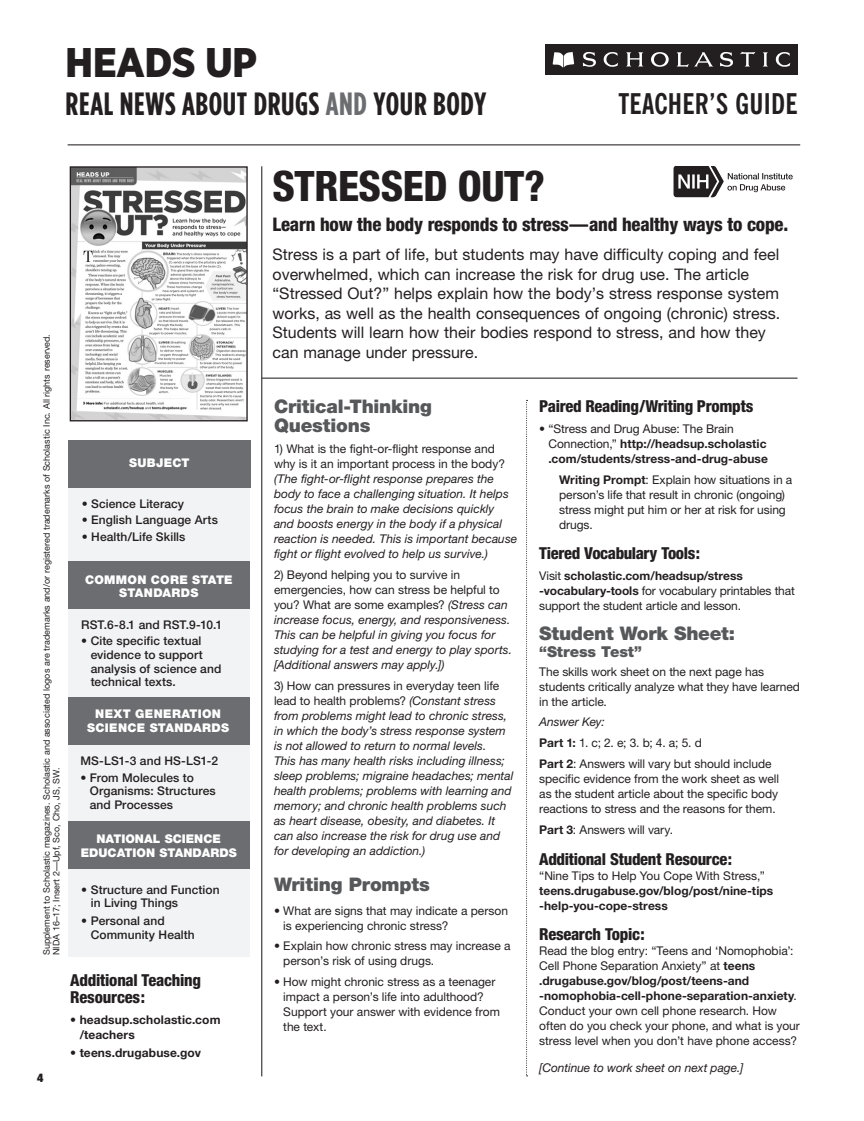
<style>
.page{position:relative;width:864px;height:1121px;background:#fff}
.page>*{position:absolute;margin:0;border:0;box-sizing:border-box;transform-origin:0 0}
.t1{font:800 condensed 42px "Helvetica Neue";letter-spacing:-.01em;color:#231f20}
.t2{font:900 41.4px "Gotham Narrow";color:#231f20}
.t3{font:700 32.25px "Gotham Condensed";letter-spacing:.02em;color:#231f20}
.t4{font:700 condensed 28.5px "News Gothic BT";letter-spacing:.01em;color:#231f20}
.t5{font:900 18.75px/19.2px "Helvetica Neue";letter-spacing:-.015em;color:#57585a}
.t6{font:800 condensed 18.75px "Helvetica Neue";letter-spacing:-.01em;color:#231f20}
.t7{font:800 condensed 16.5px/16.5px "Helvetica Neue";letter-spacing:-.02em;color:#231f20}
.t8{font:15.9px/19.5px "Helvetica Neue";color:#231f20}
.t9{font:900 15px "Helvetica Neue";letter-spacing:-.005em;color:#57585a}
.t10{font:12px/15px "Helvetica Neue";letter-spacing:-.005em;color:#231f20}
.t11{font:italic 12px/15px "Helvetica Neue";color:#231f20}
.t12{font:500 12px/13.5px "Helvetica Neue";letter-spacing:.005em;color:#231f20}
.t13{font:700 12px/15px "Helvetica Neue";letter-spacing:.005em;color:#231f20}
.t14{font:900 12px/13.5px "Helvetica Neue";letter-spacing:.015em;color:#fff;text-align:center}
.t15{font:900 expanded 12px "Helvetica Neue";color:#231f20}
.t16{font:9px/9.8px "Helvetica Neue";color:#231f20}
.s1{color:#6c6d70}
.s2{font-weight:400}
.s3{font-style:normal}
.s4{font-weight:700}
.s5{font-style:italic}
</style>
<div class="page">
<div style="left:545px;top:44px;width:253px;height:30px;background:#231f20"></div>
<svg style="left:553px;top:52px;width:21px;height:16px"></svg>
<svg style="left:583px;top:52px;width:13px;height:15px"></svg>
<svg style="left:603px;top:52px;width:15px;height:15px"></svg>
<svg style="left:626px;top:52px;width:17px;height:14px"></svg>
<svg style="left:720px;top:52px;width:13px;height:15px"></svg>
<svg style="left:740px;top:52px;width:15px;height:14px"></svg>
<svg style="left:763px;top:52px;width:5px;height:14px"></svg>
<svg style="left:775px;top:52px;width:15px;height:15px"></svg>
<svg style="left:651px;top:52px;width:18px;height:15px"></svg>
<svg style="left:677px;top:52px;width:36px;height:15px"></svg>
<svg style="left:69px;top:166px;width:179px;height:256px"></svg>
<hr style="left:261px;top:166px;width:1px;height:910px;background:#231f20">
<svg style="left:526px;top:400px;width:2px;height:676px"></svg>
<svg style="left:674px;top:166px;width:119px;height:31px"></svg>
<hr style="left:68px;top:144px;width:732px;height:1px;background:#231f20">
<hr style="left:262px;top:377px;width:536px;height:1px;background:#231f20">
<div style="left:69px;top:440px;width:181px;height:516px;background:#f2f3f4"></div>
<div style="left:69px;top:440px;width:182px;height:47px;background:#6c6d70"></div>
<div style="left:69px;top:562px;width:181px;height:47px;background:#6c6d70"></div>
<div style="left:69px;top:697px;width:181px;height:47px;background:#6c6d70"></div>
<div style="left:69px;top:821px;width:181px;height:47px;background:#6c6d70"></div>
<h2 class="t2" style="left:66px;top:37px;width:193px">HEADS UP</h2>
<h3 class="t3" style="left:66px;top:84px;width:422px">REAL NEWS ABOUT DRUGS <span class="s1">AND</span> YOUR BODY</h3>
<h3 class="t4" style="left:618px;top:86px;width:181px">TEACHER’S GUIDE</h3>
<p class="t16" style="left:42px;top:955px;width:622px;rotate:-90deg">Supplement to Scholastic magazines. Scholastic and associated logos are trademarks and/or registered trademarks of Scholastic Inc. All rights reserved.<br>NIDA 16–17; Insert 2—Upf, Sco, Cho, JS, SW.</p>
<p class="t15" style="left:37px;top:1069px;width:8px">4</p>
<p class="t14" style="left:129px;top:456px;width:62px">SUBJECT</p>
<p class="t12" style="left:82px;top:496px;width:104px">• Science Literacy</p>
<p class="t12" style="left:82px;top:513px;width:138px">• English Language Arts</p>
<p class="t12" style="left:82px;top:529px;width:105px">• Health/Life Skills</p>
<p class="t14" style="left:85px;top:572px;width:149px">COMMON CORE STATE<br>STANDARDS</p>
<p class="t12" style="left:81px;top:618px;width:143px">RST.6-8.1 and RST.9-10.1</p>
<p class="t12" style="left:91px;top:634px;width:132px;text-indent:-9px">• Cite specific textual evidence to support analysis of science and technical texts.</p>
<p class="t14" style="left:87px;top:707px;width:143px">NEXT GENERATION<br>SCIENCE STANDARDS</p>
<p class="t12" style="left:80px;top:754px;width:139px">MS-LS1-3 and HS-LS1-2</p>
<p class="t12" style="left:90px;top:770px;width:127px;text-indent:-9px">• From Molecules to<br>Organisms: Structures and Processes</p>
<p class="t14" style="left:81px;top:832px;width:158px">NATIONAL SCIENCE<br>EDUCATION STANDARDS</p>
<p class="t12" style="left:91px;top:882px;width:130px;text-indent:-10px">• Structure and Function in Living Things</p>
<p class="t12" style="left:91px;top:914px;width:106px;text-indent:-10px">• Personal and<br>Community Health</p>
<h3 class="t7" style="left:70px;top:971px;width:132px">Additional Teaching<br>Resources:</h3>
<p class="t13" style="left:80px;top:1011px;width:142px;text-indent:-9px"><span class="s2">•</span> headsup.scholastic.com /teachers</p>
<p class="t13" style="left:70px;top:1044px;width:132px"><span class="s2">•</span> teens.drugabuse.gov</p>
<h1 class="t1" style="left:273px;top:160px;width:274px">STRESSED OUT?</h1>
<h3 class="t6" style="left:273px;top:212px;width:517px">Learn how the body responds to stress—and healthy ways to cope.</h3>
<p class="t8" style="left:273px;top:245px;width:509px">Stress is a part of life, but students may have difficulty coping and feel overwhelmed, which can increase the risk for drug use. The article “Stressed Out?” helps explain how the body’s stress response system works, as well as the health consequences of ongoing (chronic) stress.<br>Students will learn how their bodies respond to stress, and how they can manage under pressure.</p>
<h3 class="t5" style="left:274px;top:396px;width:160px">Critical-Thinking<br>Questions</h3>
<p class="t10" style="left:274px;top:441px;width:233px">1) What is the fight-or-flight response and why is it an important process in the body?</p>
<p class="t11" style="left:274px;top:471px;width:245px">(The fight-or-flight response prepares the body to face a challenging situation. It helps focus the brain to make decisions quickly and boosts energy in the body if a physical reaction is needed. This is important because fight or flight evolved to help us survive.)</p>
<p class="t11" style="left:274px;top:567px;width:240px"><span class="s3">2) Beyond helping you to survive in emergencies, how can stress be helpful to you? What are some examples?</span> (Stress can increase focus, energy, and responsiveness.<br>This can be helpful in giving you focus for studying for a test and energy to play sports. [Additional answers may apply.])</p>
<p class="t11" style="left:274px;top:678px;width:241px"><span class="s3">3) How can pressures in everyday teen life lead to health problems?</span> (Constant stress from problems might lead to chronic stress, in which the body’s stress response system is not allowed to return to normal levels.<br>This has many health risks including illness; sleep problems; migraine headaches; mental health problems; problems with learning and memory; and chronic health problems such as heart disease, obesity, and diabetes. It can also increase the risk for drug use and for developing an addiction.)</p>
<h3 class="t5" style="left:274px;top:875px;width:157px">Writing Prompts</h3>
<p class="t10" style="left:283px;top:903px;width:226px;text-indent:-9px">• What are signs that may indicate a person is experiencing chronic stress?</p>
<p class="t10" style="left:283px;top:937px;width:229px;text-indent:-9px">• Explain how chronic stress may increase a person’s risk of using drugs.</p>
<p class="t10" style="left:283px;top:973px;width:218px;text-indent:-9px">• How might chronic stress as a teenager impact a person’s life into adulthood?<br>Support your answer with evidence from the text.</p>
<h3 class="t7" style="left:539px;top:397px;width:216px">Paired Reading/Writing Prompts</h3>
<p class="t13" style="left:548px;top:421px;width:221px;text-indent:-9px"><span class="s2">• “Stress and Drug Abuse: The Brain<br>Connection,”</span> http://headsup.scholastic .com/students/stress-and-drug-abuse</p>
<p class="t10" style="left:559px;top:472px;width:235px"><span class="s4">Writing Prompt</span>: Explain how situations in a person’s life that result in chronic (ongoing) stress might put him or her at risk for using drugs.</p>
<h3 class="t7" style="left:539px;top:544px;width:162px">Tiered Vocabulary Tools:</h3>
<p class="t10" style="left:539px;top:568px;width:257px">Visit <span class="s4">scholastic.com/headsup/stress -vocabulary-tools</span> for vocabulary printables that support the student article and lesson.</p>
<h3 class="t5" style="left:539px;top:623px;width:197px">Student Work Sheet:</h3>
<p class="t9" style="left:539px;top:642px;width:104px">“Stress Test”</p>
<p class="t10" style="left:539px;top:664px;width:262px">The skills work sheet on the next page has students critically analyze what they have learned in the article.</p>
<p class="t10" style="left:539px;top:710px;width:234px;line-height:21px"><span class="s5">Answer Key:<br></span><span class="s4">Part 1:</span> 1. c; 2. e; 3. b; 4. a; 5. d<br><span class="s4">Part 2</span>: Answers will vary but should include</p>
<p class="t10" style="left:539px;top:770px;width:241px;text-align:justify">specific evidence from the work sheet as well as the student article about the specific body reactions to stress and the reasons for them.</p>
<p class="t10" style="left:539px;top:821px;width:135px"><span class="s4">Part 3</span>: Answers will vary.</p>
<h3 class="t7" style="left:539px;top:850px;width:195px">Additional Student Resource:</h3>
<p class="t10" style="left:539px;top:868px;width:227px">“Nine Tips to Help You Cope With Stress,”</p>
<p class="t13" style="left:539px;top:883px;width:236px">teens.drugabuse.gov/blog/post/nine-tips -help-you-cope-stress</p>
<h3 class="t7" style="left:539px;top:925px;width:107px">Research Topic:</h3>
<p class="t10" style="left:539px;top:943px;width:262px">Read the blog entry: “Teens and ‘Nomophobia’:<br>Cell Phone Separation Anxiety” at <span class="s4">teens .drugabuse.gov/blog/post/teens-and -nomophobia-cell-phone-separation-anxiety</span>.<br>Conduct your own cell phone research. How often do you check your phone, and what is your stress level when you don’t have phone access?</p>
<p class="t11" style="left:539px;top:1060px;width:206px">[Continue to work sheet on next page.]</p>
</div>
